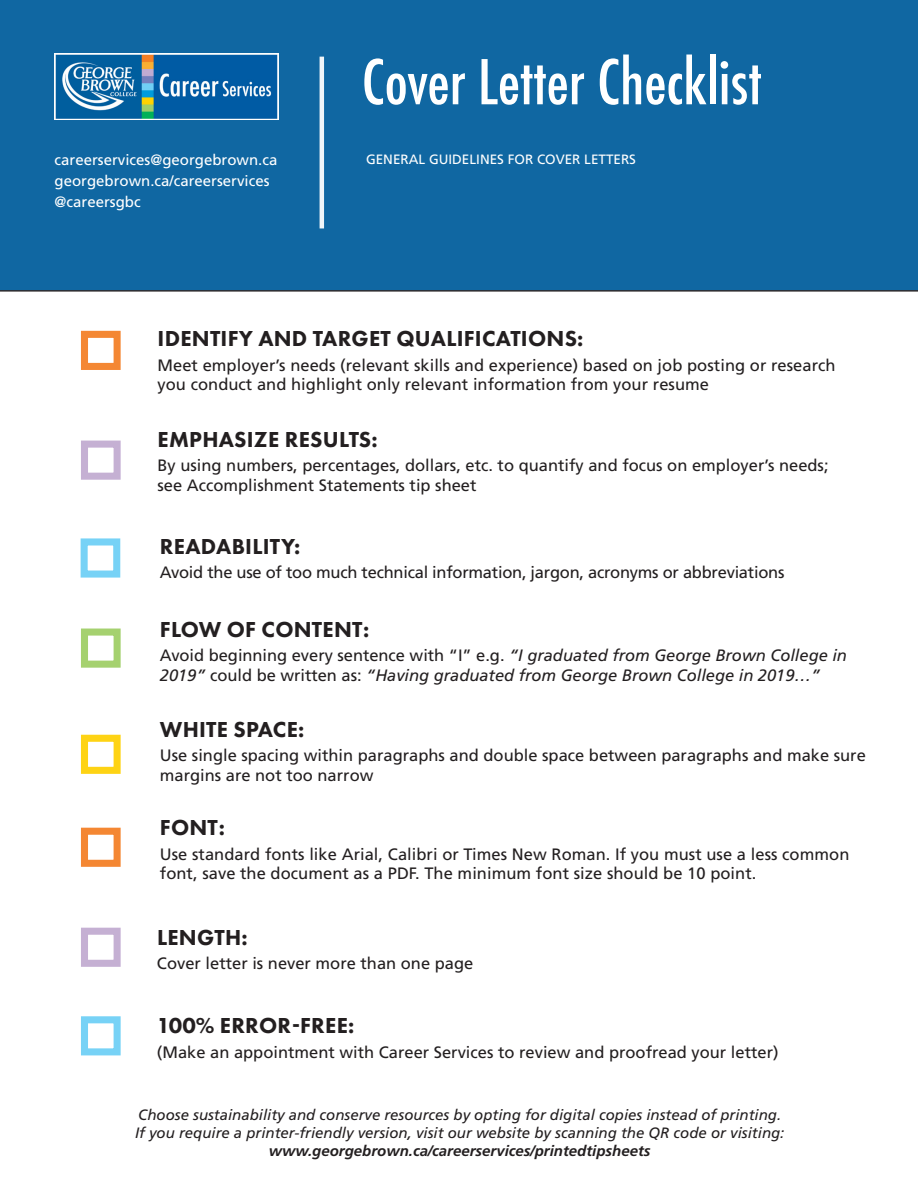
<style>
.page{position:relative;width:918px;height:1188px;background:#fff}
.page>*{position:absolute;margin:0;border:0;box-sizing:border-box;transform-origin:0 0}
.t1{font:500 condensed 60px "Futura";color:#fff}
.Subhead{font:800 22.5px "Futura PT";letter-spacing:.01em;color:#231f20}
.List{font:16.5px/19.5px "Frutiger LT Std";color:#231f20}
.List-2{font:italic 16.5px/19.5px "Frutiger LT Std";color:#231f20}
.t2{font:italic 15px/18px "Frutiger LT Std";color:#231f20}
.t3{font:15px/21px "Frutiger LT Std";color:#fff}
.t4{font:italic 700 15px "Frutiger LT Std";color:#231f20}
.t5{font:13.5px "Frutiger LT Std";color:#fff}
.s1{font-style:normal}
</style>
<div class="page">
<div style="left:0;top:0;width:918px;height:292px;background:#1067a2"></div>
<hr style="left:320px;top:57px;width:4px;height:171px;background:#f0f5f9">
<img style="left:54px;top:54px;width:224px;height:66px">
<div style="left:81px;top:828px;width:40px;height:39px;border:7px solid #f47f26"></div>
<div style="left:81px;top:735px;width:40px;height:39px;border:7px solid #fed105"></div>
<div style="left:81px;top:1016px;width:40px;height:39px;border:7px solid #6ed0f6"></div>
<div style="left:81px;top:629px;width:40px;height:39px;border:7px solid #9fce66"></div>
<div style="left:81px;top:928px;width:40px;height:39px;border:7px solid #c2abd1"></div>
<div style="left:81px;top:538px;width:39px;height:40px;border:7px solid #6ed0f6"></div>
<div style="left:81px;top:441px;width:40px;height:39px;border:7px solid #c2abd1"></div>
<div style="left:81px;top:331px;width:40px;height:39px;border:7px solid #f47f26"></div>
<h1 class="t1" style="left:362px;top:44px;width:402px">Cover Letter Checklist</h1>
<p class="t3" style="left:55px;top:149px;width:224px">careerservices@georgebrown.ca georgebrown.ca/careerservices @careersgbc</p>
<p class="t5" style="left:366px;top:151px;width:272px">GENERAL GUIDELINES FOR COVER LETTERS</p>
<p class="Subhead" style="left:158px;top:325px;width:427px">IDENTIFY AND TARGET QUALIFICATIONS:</p>
<p class="List" style="left:158px;top:355px;width:680px">Meet employer’s needs (relevant skills and experience) based on job posting or research you conduct and highlight only relevant information from your resume</p>
<p class="Subhead" style="left:158px;top:426px;width:222px">EMPHASIZE RESULTS:</p>
<p class="List" style="left:158px;top:456px;width:673px">By using numbers, percentages, dollars, etc. to quantify and focus on employer’s needs; see Accomplishment Statements tip sheet</p>
<p class="Subhead" style="left:160px;top:533px;width:142px">READABILITY:</p>
<p class="List" style="left:160px;top:562px;width:626px">Avoid the use of too much technical information, jargon, acronyms or abbreviations</p>
<p class="Subhead" style="left:160px;top:615px;width:211px">FLOW OF CONTENT:</p>
<p class="List-2" style="left:160px;top:646px;width:689px"><span class="s1">Avoid beginning every sentence with “I” e.g.</span> “I graduated from George Brown College in<br>2019” <span class="s1">could be written as:</span> “Having graduated from George Brown College in 2019…”</p>
<p class="Subhead" style="left:160px;top:716px;width:146px">WHITE SPACE:</p>
<p class="List" style="left:160px;top:746px;width:708px">Use single spacing within paragraphs and double space between paragraphs and make sure margins are not too narrow</p>
<p class="Subhead" style="left:160px;top:814px;width:67px">FONT:</p>
<p class="List" style="left:160px;top:844px;width:691px">Use standard fonts like Arial, Calibri or Times New Roman. If you must use a less common font, save the document as a PDF. The minimum font size should be 10 point.</p>
<p class="Subhead" style="left:157px;top:923px;width:92px">LENGTH:</p>
<p class="List" style="left:157px;top:954px;width:318px">Cover letter is never more than one page</p>
<p class="Subhead" style="left:157px;top:1012px;width:199px">100% ERROR-FREE:</p>
<p class="List" style="left:157px;top:1042px;width:623px">(Make an appointment with Career Services to review and proofread your letter)</p>
<p class="t2" style="left:135px;top:1106px;width:651px">Choose sustainability and conserve resources by opting for digital copies instead of printing.<br>If you require a printer-friendly version, visit our website by scanning the QR code or visiting:</p>
<p class="t4" style="left:269px;top:1142px;width:383px">www.georgebrown.ca/careerservices/printedtipsheets</p>
</div>
